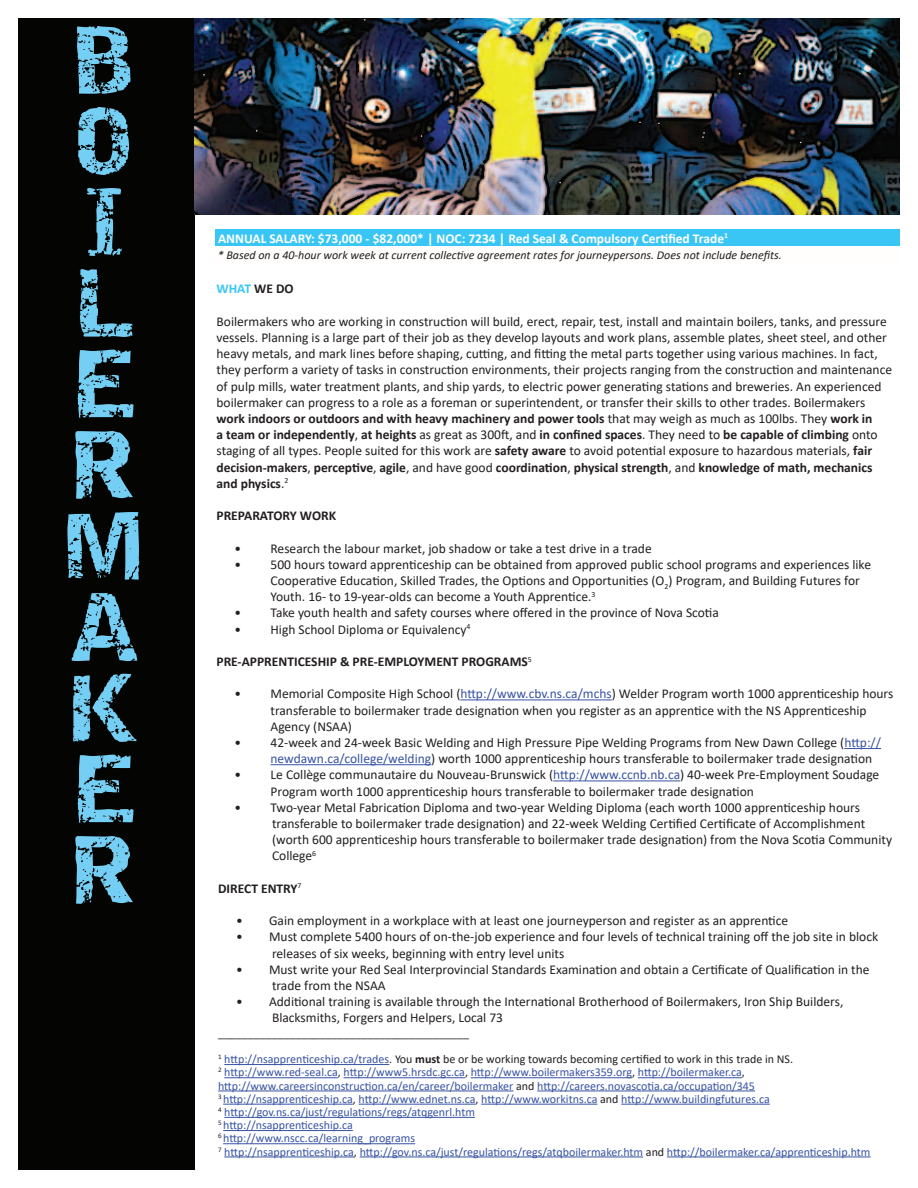
<style>
.page{position:relative;width:918px;height:1188px;background:#fff}
.page>*{position:absolute;margin:0;border:0;box-sizing:border-box;transform-origin:0 0}
.t1{font:67.5px/81px "Destroy";color:#75cef4}
.t2{font:13.5px/16.2px "Calibri";color:#231f20}
.t3{font:700 13.5px "Calibri";color:#fff}
.t4{font:700 13.5px "Calibri";color:#231f20}
.t5{font:700 13.5px "Calibri";color:#3ac6f4}
.t6{font:12px/13.2px "Calibri";color:#3853a3}
.t7{font:12px/26.4px "Calibri";color:#231f20}
.t8{font:italic 12px "Calibri";color:#231f20}
.s1{color:#231f20}
.s2{font-weight:700}
.s3{color:#3853a3}
</style>
<div class="page">
<hr style="left:460px;top:699px;width:152px;height:1px;background:#3853a3">
<hr style="left:844px;top:748px;width:37px;height:1px;background:#3853a3">
<hr style="left:271px;top:764px;width:160px;height:1px;background:#3853a3">
<hr style="left:553px;top:780px;width:127px;height:1px;background:#3853a3">
<hr style="left:224px;top:1064px;width:165px;height:1px;background:#3853a3">
<hr style="left:224px;top:1077px;width:114px;height:1px;background:#3853a3">
<hr style="left:344px;top:1077px;width:121px;height:1px;background:#3853a3">
<hr style="left:471px;top:1077px;width:161px;height:1px;background:#3853a3">
<hr style="left:638px;top:1077px;width:104px;height:1px;background:#3853a3">
<hr style="left:218px;top:1091px;width:295px;height:1px;background:#3853a3">
<hr style="left:537px;top:1091px;width:218px;height:1px;background:#3853a3">
<hr style="left:223px;top:1104px;width:130px;height:1px;background:#3853a3">
<hr style="left:359px;top:1104px;width:117px;height:1px;background:#3853a3">
<hr style="left:481px;top:1104px;width:116px;height:1px;background:#3853a3">
<hr style="left:621px;top:1104px;width:149px;height:1px;background:#3853a3">
<hr style="left:224px;top:1117px;width:251px;height:1px;background:#3853a3">
<hr style="left:223px;top:1130px;width:130px;height:1px;background:#3853a3">
<hr style="left:223px;top:1143px;width:192px;height:1px;background:#3853a3">
<hr style="left:224px;top:1157px;width:130px;height:1px;background:#3853a3">
<hr style="left:360px;top:1157px;width:283px;height:1px;background:#3853a3">
<hr style="left:667px;top:1157px;width:204px;height:1px;background:#3853a3">
<div style="left:18px;top:18px;width:176px;height:1152px;background:#040503"></div>
<div style="left:215px;top:230px;width:685px;height:16px;background:#3ac6f4"></div>
<img style="left:194px;top:18px;width:706px;height:197px">
<h1 class="t1" style="left:67px;top:24px;width:79px">B<br>O<br>I<br>L<br>E<br>R<br>M<br>A<br>K<br>E<br>R</h1>
<p class="t3" style="left:218px;top:229px;width:512px">ANNUAL SALARY: $73,000 - $82,000* | NOC: 7234 | Red Seal &amp; Compulsory Certified Trade<sup>1</sup></p>
<p class="t8" style="left:218px;top:246px;width:566px">* Based on a 40-hour work week at current collective agreement rates for journeypersons. Does not include benefits.</p>
<p class="t5" style="left:217px;top:279px;width:79px">WHAT <span class="s1">WE DO</span></p>
<p class="t2" style="left:217px;top:313px;width:677px">Boilermakers who are working in construction will build, erect, repair, test, install and maintain boilers, tanks, and pressure vessels. Planning is a large part of their job as they develop layouts and work plans, assemble plates, sheet steel, and other heavy metals, and mark lines before shaping, cutting, and fitting the metal parts together using various machines. In fact, they perform a variety of tasks in construction environments, their projects ranging from the construction and maintenance of pulp mills, water treatment plants, and ship yards, to electric power generating stations and breweries. An experienced boilermaker can progress to a role as a foreman or superintendent, or transfer their skills to other trades. Boilermakers <span class="s2">work indoors or outdoors and with heavy machinery and power tools</span> that may weigh as much as 100lbs. They <span class="s2">work in<br>a team or independently</span>, <span class="s2">at heights</span> as great as 300ft, and <span class="s2">in confined spaces</span>. They need to <span class="s2">be capable of climbing</span> onto staging of all types. People suited for this work are <span class="s2">safety aware</span> to avoid potential exposure to hazardous materials, <span class="s2">fair decision-makers</span>, <span class="s2">perceptive</span>, <span class="s2">agile</span>, and have good <span class="s2">coordination</span>, <span class="s2">physical strength</span>, and <span class="s2">knowledge of math, mechanics and physics</span>.<sup>2</sup></p>
<p class="t4" style="left:217px;top:506px;width:121px">PREPARATORY WORK</p>
<p class="t2" style="left:235px;top:540px;width:419px">• Research the labour market, job shadow or take a test drive in a trade</p>
<p class="t2" style="left:271px;top:556px;width:602px;text-indent:-36px">• 500 hours toward apprenticeship can be obtained from approved public school programs and experiences like<br>Cooperative Education, Skilled Trades, the Options and Opportunities (O<sub>2</sub>) Program, and Building Futures for<br>Youth. 16- to 19-year-olds can become a Youth Apprentice.<sup>3</sup></p>
<p class="t2" style="left:235px;top:604px;width:486px">• Take youth health and safety courses where offered in the province of Nova Scotia</p>
<p class="t2" style="left:235px;top:621px;width:238px">• High School Diploma or Equivalency<sup>4</sup></p>
<p class="t4" style="left:217px;top:652px;width:317px">PRE-APPRENTICESHIP &amp; PRE-EMPLOYMENT PROGRAMS<sup>5</sup></p>
<p class="t2" style="left:271px;top:685px;width:624px;text-indent:-36px">• Memorial Composite High School (<span class="s3">http://www.cbv.ns.ca/mchs</span>) Welder Program worth 1000 apprenticeship hours transferable to boilermaker trade designation when you register as an apprentice with the NS Apprenticeship<br>Agency (NSAA)</p>
<p class="t2" style="left:271px;top:734px;width:612px;text-indent:-36px">• 42-week and 24-week Basic Welding and High Pressure Pipe Welding Programs from New Dawn College (<span class="s3">http:// newdawn.ca/college/welding</span>) worth 1000 apprenticeship hours transferable to boilermaker trade designation</p>
<p class="t2" style="left:271px;top:766px;width:610px;text-indent:-36px">• Le Collège communautaire du Nouveau-Brunswick (<span class="s3">http://www.ccnb.nb.ca</span>) 40-week Pre-Employment Soudage<br>Program worth 1000 apprenticeship hours transferable to boilermaker trade designation</p>
<p class="t2" style="left:272px;top:799px;width:622px;text-indent:-38px">• Two-year Metal Fabrication Diploma and two-year Welding Diploma (each worth 1000 apprenticeship hours transferable to boilermaker trade designation) and 22-week Welding Certified Certificate of Accomplishment (worth 600 apprenticeship hours transferable to boilermaker trade designation) from the Nova Scotia Community College<sup>6</sup></p>
<p class="t4" style="left:218px;top:879px;width:85px">DIRECT ENTRY<sup>7</sup></p>
<p class="t2" style="left:236px;top:912px;width:554px">• Gain employment in a workplace with at least one journeyperson and register as an apprentice</p>
<p class="t2" style="left:272px;top:928px;width:608px;text-indent:-36px">• Must complete 5400 hours of on-the-job experience and four levels of technical training off the job site in block releases of six weeks, beginning with entry level units</p>
<p class="t2" style="left:272px;top:961px;width:599px;text-indent:-36px">• Must write your Red Seal Interprovincial Standards Examination and obtain a Certificate of Qualification in the trade from the NSAA</p>
<p class="t2" style="left:272px;top:993px;width:573px;text-indent:-36px">• Additional training is available through the International Brotherhood of Boilermakers, Iron Ship Builders,<br>Blacksmiths, Forgers and Helpers, Local 73</p>
<p class="t7" style="left:218px;top:1019px;width:577px">__________________________________________<br><sup>1</sup> <span class="s3">http://nsapprenticeship.ca/trades</span>. You <span class="s2">must</span> be or be working towards becoming certified to work in this trade in NS.</p>
<p class="t6" style="left:218px;top:1066px;width:654px"><sup>2</sup> http://www.red-seal.ca<span class="s1">,</span> http://www5.hrsdc.gc.ca<span class="s1">,</span> http://www.boilermakers359.org<span class="s1">,</span> http://boilermaker.ca<span class="s1">, </span>http://www.careersinconstruction.ca/en/career/boilermaker <span class="s1">and</span> http://careers.novascotia.ca/occupation/345<br><sup>3</sup> http://nsapprenticeship.ca<span class="s1">,</span> http://www.ednet.ns.ca<span class="s1">,</span> http://www.workitns.ca <span class="s1">and</span> http://www.buildingfutures.ca<br><sup>4</sup> http://gov.ns.ca/just/regulations/regs/atqgenrl.htm<br><sup>5</sup> http://nsapprenticeship.ca<br><sup>6</sup> http://www.nscc.ca/learning_programs<br><sup>7</sup> http://nsapprenticeship.ca<span class="s1">,</span> http://gov.ns.ca/just/regulations/regs/atqboilermaker.htm <span class="s1">and</span> http://boilermaker.ca/apprenticeship.htm</p>
</div>
